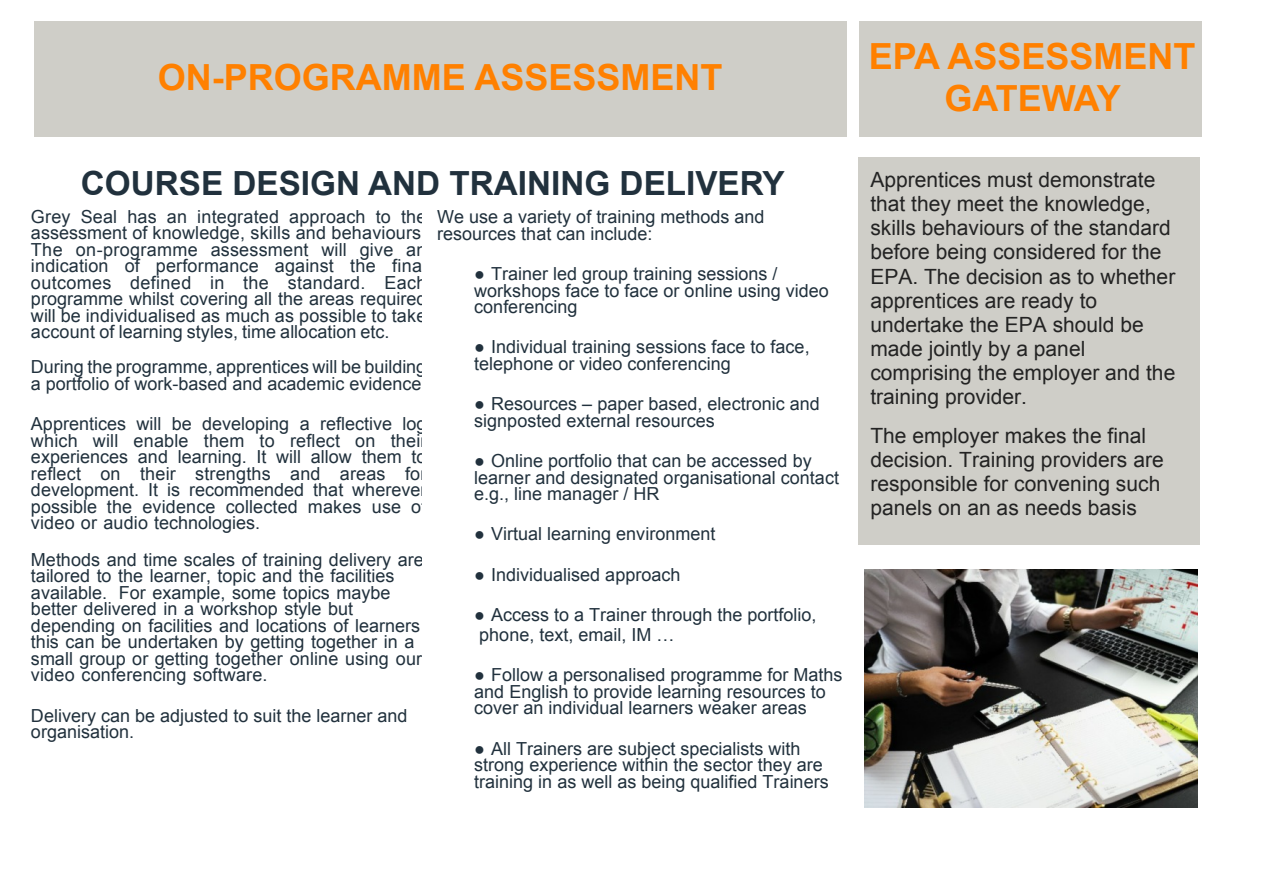
<style>
.page{position:relative;width:1263px;height:893px;background:#fff}
.page>*{position:absolute;margin:0;border:0;box-sizing:border-box;transform-origin:0 0}
.t1{font:700 36px/41.2px "Arial";color:#ff8000;text-align:center}
.t2{font:700 33.3px "Arial";color:#21313d}
.t3{font:21px/24.2px "Arial";color:#232323}
.t4{font:18px/16.5px "Arial";color:#21313d}
</style>
<div class="page">
<div style="left:34px;top:21px;width:812px;height:115px;background:#cfcec8"></div>
<div style="left:859px;top:21px;width:342px;height:115px;background:#cfcec8"></div>
<div style="left:858px;top:157px;width:342px;height:387px;background:#cfcec8"></div>
<img style="left:864px;top:569px;width:333px;height:238px">
<h1 class="t1" style="left:158px;top:60px;width:566px">ON-PROGRAMME ASSESSMENT</h1>
<h2 class="t2" style="left:81px;top:170px;width:705px">COURSE DESIGN AND TRAINING DELIVERY</h2>
<p class="t4" style="left:31px;top:210px;width:397px;text-align:justify">Grey Seal has an integrated approach to the assessment of knowledge, skills and behaviours.<br>The on-programme assessment will give an indication of performance against the final outcomes defined in the standard. Each programme whilst covering all the areas required will be individualised as much as possible to take account of learning styles, time allocation etc.</p>
<p class="t4" style="left:31px;top:360px;width:397px">During the programme, apprentices will be building a portfolio of work-based and academic evidence.</p>
<p class="t4" style="left:31px;top:417px;width:397px;text-align:justify">Apprentices will be developing a reflective log which will enable them to reflect on their experiences and learning. It will allow them to reflect on their strengths and areas for development. It is recommended that wherever possible the evidence collected makes use of video or audio technologies.</p>
<p class="t4" style="left:31px;top:553px;width:394px">Methods and time scales of training delivery are tailored to the learner, topic and the facilities available. For example, some topics maybe better delivered in a workshop style but depending on facilities and locations of learners this can be undertaken by getting together in a small group or getting together online using our video conferencing software.</p>
<p class="t4" style="left:31px;top:709px;width:378px">Delivery can be adjusted to suit the learner and organisation.</p>
<p class="t4" style="left:437px;top:210px;width:329px">We use a variety of training methods and resources that can include:</p>
<p class="t4" style="left:474px;top:267px;width:356px">● Trainer led group training sessions / workshops face to face or online using video conferencing</p>
<p class="t4" style="left:474px;top:341px;width:337px">● Individual training sessions face to face, telephone or video conferencing</p>
<p class="t4" style="left:474px;top:397px;width:347px">● Resources – paper based, electronic and signposted external resources</p>
<p class="t4" style="left:474px;top:454px;width:366px">● Online portfolio that can be accessed by learner and designated organisational contact e.g., line manager / HR</p>
<p class="t4" style="left:474px;top:527px;width:243px">● Virtual learning environment</p>
<p class="t4" style="left:474px;top:568px;width:208px">● Individualised approach</p>
<p class="t4" style="left:474px;top:606px;width:344px;line-height:20.1px">● Access to a Trainer through the portfolio, phone, text, email, IM …</p>
<p class="t4" style="left:474px;top:668px;width:370px">● Follow a personalised programme for Maths and English to provide learning resources to cover an individual learners weaker areas</p>
<p class="t4" style="left:474px;top:742px;width:356px">● All Trainers are subject specialists with strong experience within the sector they are training in as well as being qualified Trainers</p>
<h1 class="t1" style="left:869px;top:39px;width:328px">EPA ASSESSMENT<br>GATEWAY</h1>
<p class="t3" style="left:870px;top:170px;width:306px">Apprentices must demonstrate that they meet the knowledge, skills behaviours of the standard before being considered for the<br>EPA. The decision as to whether apprentices are ready to undertake the EPA should be made jointly by a panel comprising the employer and the training provider.</p>
<p class="t3" style="left:870px;top:426px;width:295px">The employer makes the final decision. Training providers are responsible for convening such panels on an as needs basis</p>
</div>
